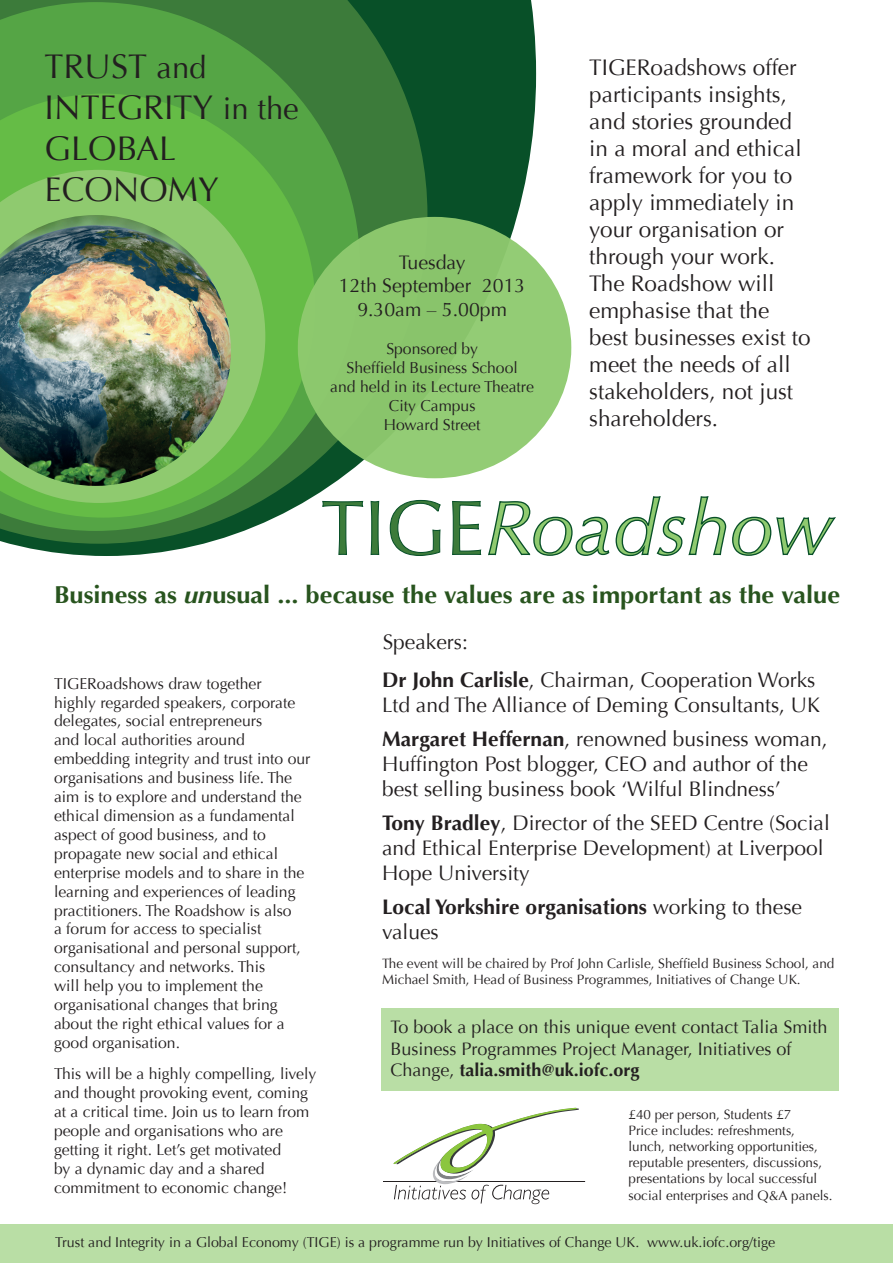
<style>
.page{position:relative;width:893px;height:1263px;background:#fff}
.page>*{position:absolute;margin:0;border:0;box-sizing:border-box;transform-origin:0 0}
.t1{font:italic 77.25px "Optima";color:#8fca6f}
.t2{font:34.05px/41px "Optima";color:#231f20}
.t3{font:700 24.45px "Optima";color:#28541e;scale:1.04 1}
.t4{font:22.5px/27px "Optima";color:#231f20}
.t5{font:21px/25.2px "Optima";color:#231f20}
.t6{font:700 21px/25.2px "Optima";color:#231f20}
.t7{font:19.5px/23.4px "Optima";color:#231f20;text-align:center}
.t8{font:18px/21.6px "Optima";color:#231f20}
.t9{font:15.75px/18.9px "Optima";color:#231f20}
.t10{font:14.25px "Optima";color:#231f20}
.t11{font:13.5px/16.2px "Optima";color:#231f20}
.s1{font-size:31.05px}
.s2{font-style:normal;color:#3c7b3a}
.s3{font-style:italic}
.s4{font-weight:700}
.s5{font-weight:400}
</style>
<div class="page">
<svg style="left:11px;top:0;width:525px;height:556px;fill:#085028"></svg>
<svg style="left:0;top:0;width:427px;height:544px;fill:#3c7b3a"></svg>
<svg style="left:0;top:2px;width:360px;height:529px;background:#4f9546"></svg>
<svg style="left:0;top:94px;width:315px;height:424px;background:#5bad45"></svg>
<svg style="left:0;top:170px;width:265px;height:333px;background:#78bf5a"></svg>
<img style="left:0;top:215px;width:231px;height:271px">
<div style="left:298px;top:217px;width:273px;height:261px;background:#8fca6f;border-radius:50%"></div>
<div style="left:0;top:1225px;width:893px;height:38px;background:#b9dea5"></div>
<svg style="left:321px;top:500px;width:43px;height:56px"></svg>
<svg style="left:370px;top:500px;width:10px;height:56px"></svg>
<svg style="left:389px;top:499px;width:53px;height:57px"></svg>
<svg style="left:452px;top:495px;width:384px;height:62px"></svg>
<div style="left:382px;top:1008px;width:457px;height:83px;background:#b9dea5"></div>
<hr style="left:384px;top:1181px;width:201px;height:1px;background:#231f20">
<svg style="left:393px;top:1108px;width:186px;height:96px"></svg>
<h2 class="t2" style="left:45px;top:47px;width:256px">TRUST <span class="s1">and<br></span>INTEGRITY <span class="s1">in the<br></span>GLOBAL<br>ECONOMY</h2>
<p class="t7" style="left:339px;top:251px;width:188px">Tuesday<br>12th September 2013<br>9.30am – 5.00pm</p>
<p class="t9" style="left:330px;top:340px;width:205px;text-align:center">Sponsored by<br>Sheffield Business School<br>and held in its Lecture Theatre<br>City Campus<br>Howard Street</p>
<p class="t4" style="left:589px;top:54px;width:223px">TIGERoadshows offer participants insights, and stories grounded in a moral and ethical framework for you to apply immediately in your organisation or through your work.<br>The Roadshow will emphasise that the best businesses exist to meet the needs of all stakeholders, not just shareholders.</p>
<h1 class="t1" style="left:321px;top:483px;width:513px"><span class="s2">TIGE</span>Roadshow</h1>
<h3 class="t3" style="left:54px;top:580px;width:757px">Business as <span class="s3">un</span>usual ... because the values are as important as the value</h3>
<h3 class="t5" style="left:383px;top:629px;width:87px">Speakers:</h3>
<h3 class="t5" style="left:382px;top:667px;width:439px"><span class="s4">Dr John Carlisle</span>, Chairman, Cooperation Works<br>Ltd and The Alliance of Deming Consultants, UK</h3>
<h3 class="t5" style="left:382px;top:726px;width:447px"><span class="s4">Margaret Heffernan</span>, renowned business woman,<br>Huffington Post blogger, CEO and author of the best selling business book ‘Wilful Blindness’</h3>
<h3 class="t5" style="left:382px;top:810px;width:449px"><span class="s4">Tony Bradley</span>, Director of the SEED Centre (Social and Ethical Enterprise Development) at Liverpool<br>Hope University</h3>
<h3 class="t6" style="left:382px;top:895px;width:421px">Local Yorkshire organisations <span class="s5">working to these values</span></h3>
<p class="t11" style="left:382px;top:956px;width:454px">The event will be chaired by Prof John Carlisle, Sheffield Business School, and<br>Michael Smith, Head of Business Programmes, Initiatives of Change UK.</p>
<p class="t9" style="left:54px;top:674px;width:258px">TIGERoadshows draw together<br>highly regarded speakers, corporate delegates, social entrepreneurs<br>and local authorities around embedding integrity and trust into our organisations and business life. The aim is to explore and understand the ethical dimension as a fundamental aspect of good business, and to propagate new social and ethical enterprise models and to share in the learning and experiences of leading practitioners. The Roadshow is also<br>a forum for access to specialist organisational and personal support, consultancy and networks. This<br>will help you to implement the organisational changes that bring about the right ethical values for a good organisation.</p>
<p class="t9" style="left:54px;top:1065px;width:264px">This will be a highly compelling, lively and thought provoking event, coming at a critical time. Join us to learn from people and organisations who are getting it right. Let’s get motivated<br>by a dynamic day and a shared commitment to economic change!</p>
<p class="t10" style="left:55px;top:1234px;width:721px">Trust and Integrity in a Global Economy (TIGE) is a programme run by Initiatives of Change UK. www.uk.iofc.org/tige</p>
<p class="t8" style="left:390px;top:1016px;width:439px">To book a place on this unique event contact Talia Smith<br>Business Programmes Project Manager, Initiatives of<br>Change, <span class="s4">talia.smith@uk.iofc.org</span></p>
<p class="t11" style="left:628px;top:1106px;width:206px">£40 per person, Students £7<br>Price includes: refreshments, lunch, networking opportunities, reputable presenters, discussions, presentations by local successful social enterprises and Q&amp;A panels.</p>
</div>
